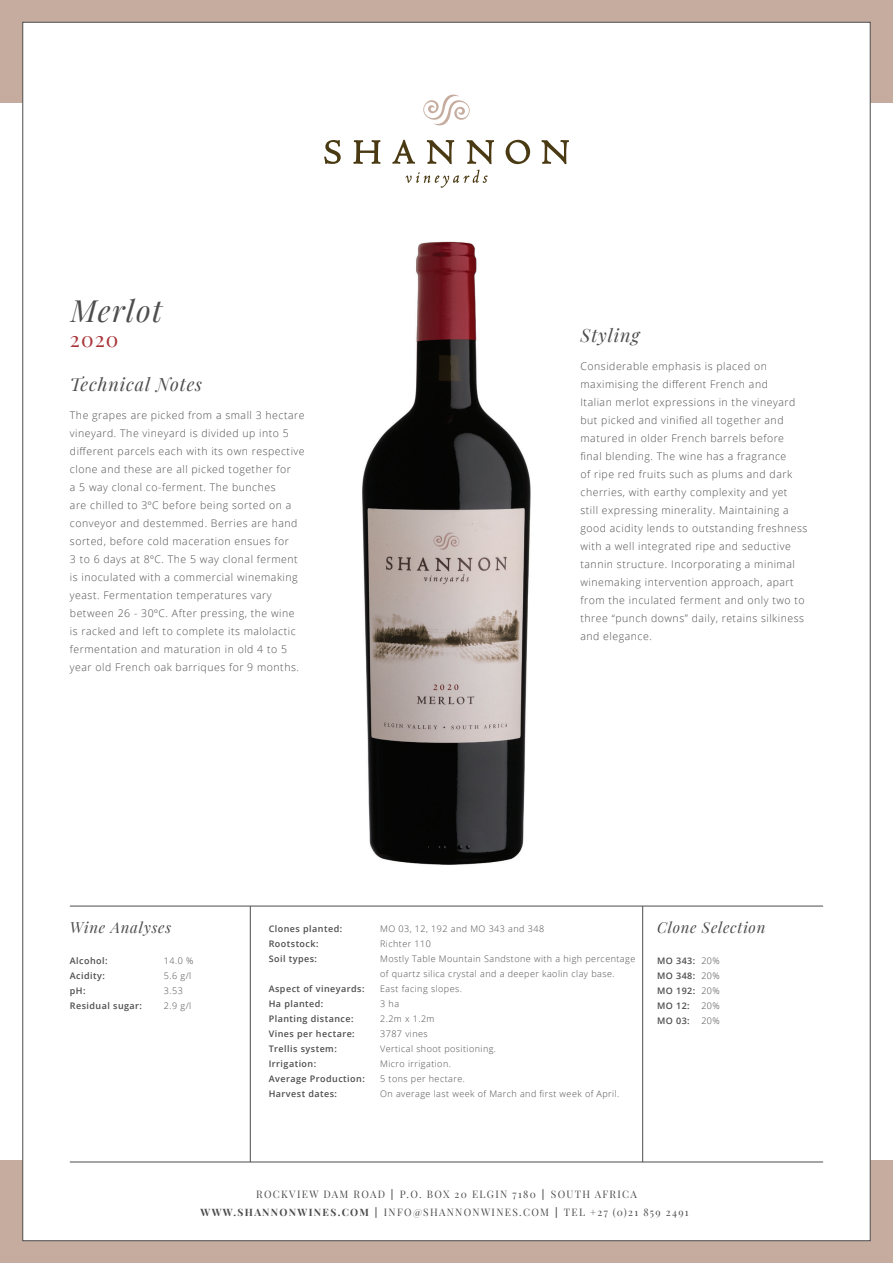
<style>
.page{position:relative;width:893px;height:1263px;background:#fff}
.page>*{position:absolute;margin:0;border:0;box-sizing:border-box;transform-origin:0 0}
.t1{font:italic 30px "Playfair Display";letter-spacing:.05em;color:#4d4d4d}
.t2{font:21px "Playfair Display";color:#a93439}
.t3{font:italic 18px "Playfair Display";letter-spacing:.05em;color:#4d4d4d}
.t4{font:italic 15px "Playfair Display";letter-spacing:.05em;color:#4d4d4d}
.t5{font:300 10.5px/18px "Open Sans";letter-spacing:.05em;color:#4d4d4d}
.t6{font:10.2px/18px "Playfair Display";letter-spacing:.13em;color:#4d4d4d;text-align:center}
.t7{font:300 9px/15px "Open Sans";letter-spacing:.05em;color:#4d4d4d}
.t8{font:600 9px/15px "Open Sans";letter-spacing:.05em;color:#4d4d4d}
.s1{font-weight:300}
.s2{font-weight:700}
</style>
<div class="page">
<div style="left:0;top:1160px;width:893px;height:103px;background:#c5ac9f"></div>
<div style="left:0;top:0;width:893px;height:103px;background:#c5ac9f"></div>
<div style="left:22px;top:22px;width:849px;height:1219px;background:#fff;border:1px solid #4d4d4d"></div>
<svg style="left:405px;top:170px;width:83px;height:18px"></svg>
<svg style="left:423px;top:94px;width:47px;height:32px"></svg>
<svg style="left:324px;top:140px;width:17px;height:24px"></svg>
<svg style="left:353px;top:140px;width:27px;height:24px"></svg>
<svg style="left:392px;top:140px;width:23px;height:24px"></svg>
<svg style="left:427px;top:140px;width:27px;height:24px"></svg>
<svg style="left:467px;top:140px;width:27px;height:24px"></svg>
<svg style="left:506px;top:140px;width:24px;height:24px"></svg>
<svg style="left:542px;top:140px;width:27px;height:24px"></svg>
<hr style="left:70px;top:906px;width:753px;height:1px;background:#4d4d4d">
<hr style="left:70px;top:1161px;width:753px;height:1px;background:#4d4d4d">
<hr style="left:642px;top:906px;width:1px;height:256px;background:#4d4d4d">
<hr style="left:250px;top:906px;width:1px;height:256px;background:#4d4d4d">
<img style="left:362px;top:241px;width:169px;height:624px">
<h1 class="t1" style="left:71px;top:288px;width:93px">Merlot</h1>
<h2 class="t2" style="left:70px;top:323px;width:50px">2020</h2>
<h3 class="t3" style="left:70px;top:370px;width:134px">Technical Notes</h3>
<p class="t5" style="left:70px;top:405px;width:236px">The grapes are picked from a small 3 hectare vineyard. The vineyard is divided up into 5 different parcels each with its own respective clone and these are all picked together for<br>a 5 way clonal co-ferment. The bunches<br>are chilled to 3ºC before being sorted on a conveyor and destemmed. Berries are hand sorted, before cold maceration ensues for<br>3 to 6 days at 8ºC. The 5 way clonal ferment is inoculated with a commercial winemaking yeast. Fermentation temperatures vary between 26 - 30ºC. After pressing, the wine is racked and left to complete its malolactic fermentation and maturation in old 4 to 5 year old French oak barriques for 9 months.</p>
<h3 class="t3" style="left:580px;top:322px;width:61px">Styling</h3>
<p class="t5" style="left:580px;top:357px;width:228px">Considerable emphasis is placed on maximising the different French and<br>Italian merlot expressions in the vineyard but picked and vinified all together and matured in older French barrels before final blending. The wine has a fragrance<br>of ripe red fruits such as plums and dark cherries, with earthy complexity and yet still expressing minerality. Maintaining a good acidity lends to outstanding freshness with a well integrated ripe and seductive tannin structure. Incorporating a minimal winemaking intervention approach, apart from the inculated ferment and only two to three “punch downs” daily, retains silkiness and elegance.</p>
<h3 class="t4" style="left:70px;top:915px;width:103px">Wine Analyses</h3>
<p class="t8" style="left:70px;top:953px;width:74px">Alcohol:<br>Acidity:<br>pH:<br>Residual sugar:</p>
<p class="t7" style="left:164px;top:953px;width:31px">14.0 %<br>5.6 g/l<br>3.53<br>2.9 g/l</p>
<p class="t8" style="left:269px;top:921px;width:75px">Clones planted:<br>Rootstock:<br>Soil types:</p>
<p class="t8" style="left:269px;top:981px;width:98px">Aspect of vineyards:<br>Ha planted:<br>Planting distance:<br>Vines per hectare:<br>Trellis system:<br>Irrigation:<br>Average Production:<br>Harvest dates:</p>
<p class="t7" style="left:380px;top:921px;width:257px">MO 03, 12, 192 and MO 343 and 348<br>Richter 110<br>Mostly Table Mountain Sandstone with a high percentage of quartz silica crystal and a deeper kaolin clay base.<br>East facing slopes.<br>3 ha<br>2.2m x 1.2m<br>3787 vines<br>Vertical shoot positioning.<br>Micro irrigation.<br>5 tons per hectare.<br>On average last week of March and first week of April.</p>
<h3 class="t4" style="left:657px;top:915px;width:110px">Clone Selection</h3>
<p class="t8" style="left:657px;top:953px;width:64px;text-align:justify">MO 343: <span class="s1">20% </span>MO 348: <span class="s1">20% </span>MO 192: <span class="s1">20% </span>MO 12:</p>
<p class="t7" style="left:701px;top:998px;width:20px">20%</p>
<p class="t8" style="left:657px;top:1013px;width:34px">MO 03:</p>
<p class="t7" style="left:701px;top:1013px;width:20px">20%</p>
<p class="t6" style="left:200px;top:1184px;width:490px">ROCKVIEW DAM ROAD <span class="s2">|</span> P.O. BOX 20 ELGIN 7180 <span class="s2">|</span> SOUTH AFRICA<br><span class="s2">WWW.SHANNONWINES.COM |</span> INFO@SHANNONWINES.COM <span class="s2">|</span> TEL +27 (0)21 859 2491</p>
</div>
